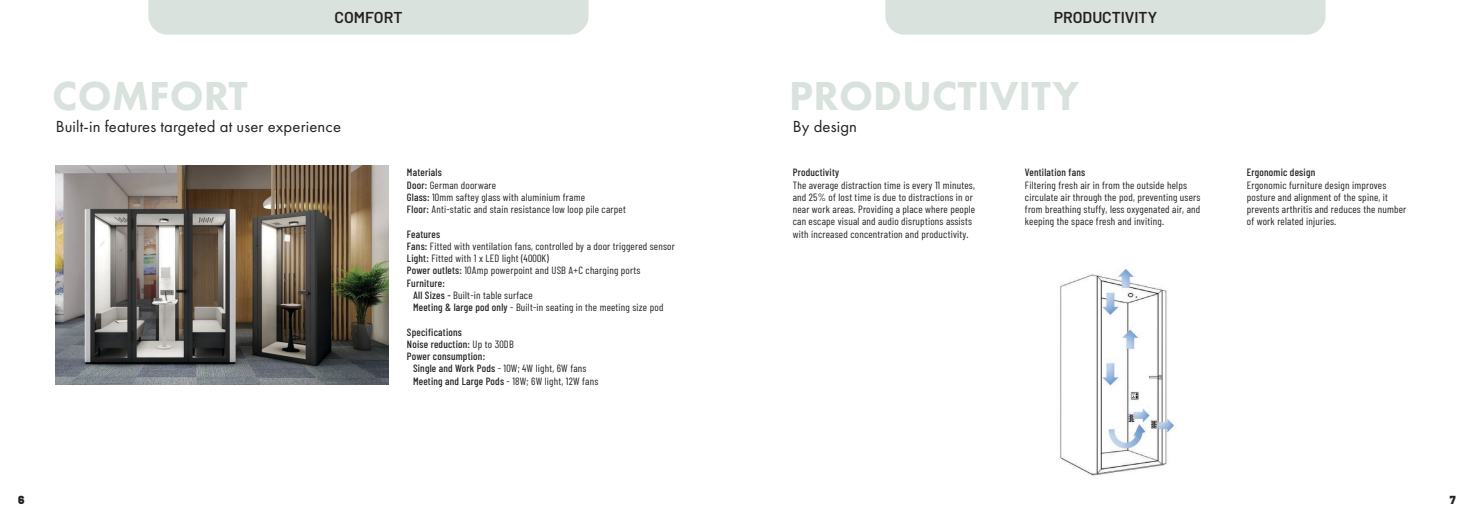
<style>
.page{position:relative;width:1474px;height:521px;background:#fff}
.page>*{position:absolute;margin:0;border:0;box-sizing:border-box;transform-origin:0 0}
.t1{font:800 42px "Futura PT";letter-spacing:.005em;color:#d9e2dd}
.t2{font:16.62px "Futura PT";letter-spacing:.01em;color:#231f20}
.t3{font:600 15.75px "Barlow";color:#231f20}
.t4{font:900 11.64px "Barlow";color:#231f20}
.t5{font:10.5px/12.2px "Barlow Condensed";letter-spacing:.02em;color:#231f20}
.t6{font:500 10.5px "Barlow Condensed";letter-spacing:.02em;color:#231f20}
.s1{font-weight:500}
.s2{font-weight:400}
</style>
<div class="page">
<div style="left:885px;top:0;width:440px;height:35px;background:#d9e2dd"></div>
<img style="left:56px;top:166px;width:332px;height:219px">
<div style="left:148px;top:0;width:440px;height:35px;background:#d9e2dd"></div>
<img style="left:1059px;top:268px;width:117px;height:208px">
<p class="t3" style="left:334px;top:6px;width:69px">COMFORT</p>
<p class="t1" style="left:52px;top:70px;width:197px">COMFORT</p>
<p class="t2" style="left:56px;top:116px;width:287px">Built-in features targeted at user experience</p>
<p class="t6" style="left:407px;top:166px;width:36px">Materials</p>
<p class="t5" style="left:407px;top:178px;width:91px"><span class="s1">Door:</span> German doorware</p>
<p class="t5" style="left:407px;top:191px;width:180px"><span class="s1">Glass:</span> 10mm saftey glass with aluminium frame</p>
<p class="t5" style="left:407px;top:203px;width:220px"><span class="s1">Floor:</span> Anti-static and stain resistance low loop pile carpet</p>
<p class="t6" style="left:407px;top:227px;width:35px">Features</p>
<p class="t5" style="left:407px;top:240px;width:269px"><span class="s1">Fans:</span> Fitted with ventilation fans, controlled by a door triggered sensor</p>
<p class="t5" style="left:407px;top:252px;width:143px"><span class="s1">Light:</span> Fitted with 1 x LED light (4000K)</p>
<p class="t5" style="left:407px;top:264px;width:235px"><span class="s1">Power outlets:</span> 10Amp powerpoint and USB A+C charging ports</p>
<p class="t6" style="left:407px;top:276px;width:39px">Furniture:</p>
<p class="t5" style="left:413px;top:289px;width:121px"><span class="s1">All Sizes -</span> Built-in table surface</p>
<p class="t5" style="left:413px;top:301px;width:252px"><span class="s1">Meeting &amp; large pod only</span> - Built-in seating in the meeting size pod</p>
<p class="t6" style="left:407px;top:325px;width:56px">Specifications</p>
<p class="t6" style="left:407px;top:338px;width:108px">Noise reduction: <span class="s2">Up to 30DB</span></p>
<p class="t6" style="left:407px;top:350px;width:80px">Power consumption:</p>
<p class="t5" style="left:413px;top:362px;width:175px"><span class="s1">Single and Work Pods</span> - 10W; 4W light, 6W fans</p>
<p class="t5" style="left:413px;top:374px;width:187px"><span class="s1">Meeting and Large Pods</span> - 18W; 6W light, 12W fans</p>
<p class="t3" style="left:1053px;top:6px;width:105px">PRODUCTIVITY</p>
<p class="t1" style="left:789px;top:70px;width:291px">PRODUCTIVITY</p>
<p class="t2" style="left:792px;top:116px;width:66px">By design</p>
<p class="t6" style="left:792px;top:166px;width:48px">Productivity</p>
<p class="t5" style="left:792px;top:178px;width:184px">The average distraction time is every 11 minutes, and 25% of lost time is due to distractions in or near work areas. Providing a place where people can escape visual and audio disruptions assists with increased concentration and productivity.</p>
<p class="t6" style="left:1024px;top:166px;width:62px">Ventilation fans</p>
<p class="t5" style="left:1024px;top:178px;width:177px">Filtering fresh air in from the outside helps circulate air through the pod, preventing users from breathing stuffy, less oxygenated air, and keeping the space fresh and inviting.</p>
<p class="t6" style="left:1246px;top:166px;width:70px">Ergonomic design</p>
<p class="t5" style="left:1246px;top:178px;width:161px">Ergonomic furniture design improves posture and alignment of the spine, it prevents arthritis and reduces the number of work related injuries.</p>
<p class="t4" style="left:18px;top:491px;width:8px">6</p>
<p class="t4" style="left:1449px;top:491px;width:7px">7</p>
</div>
